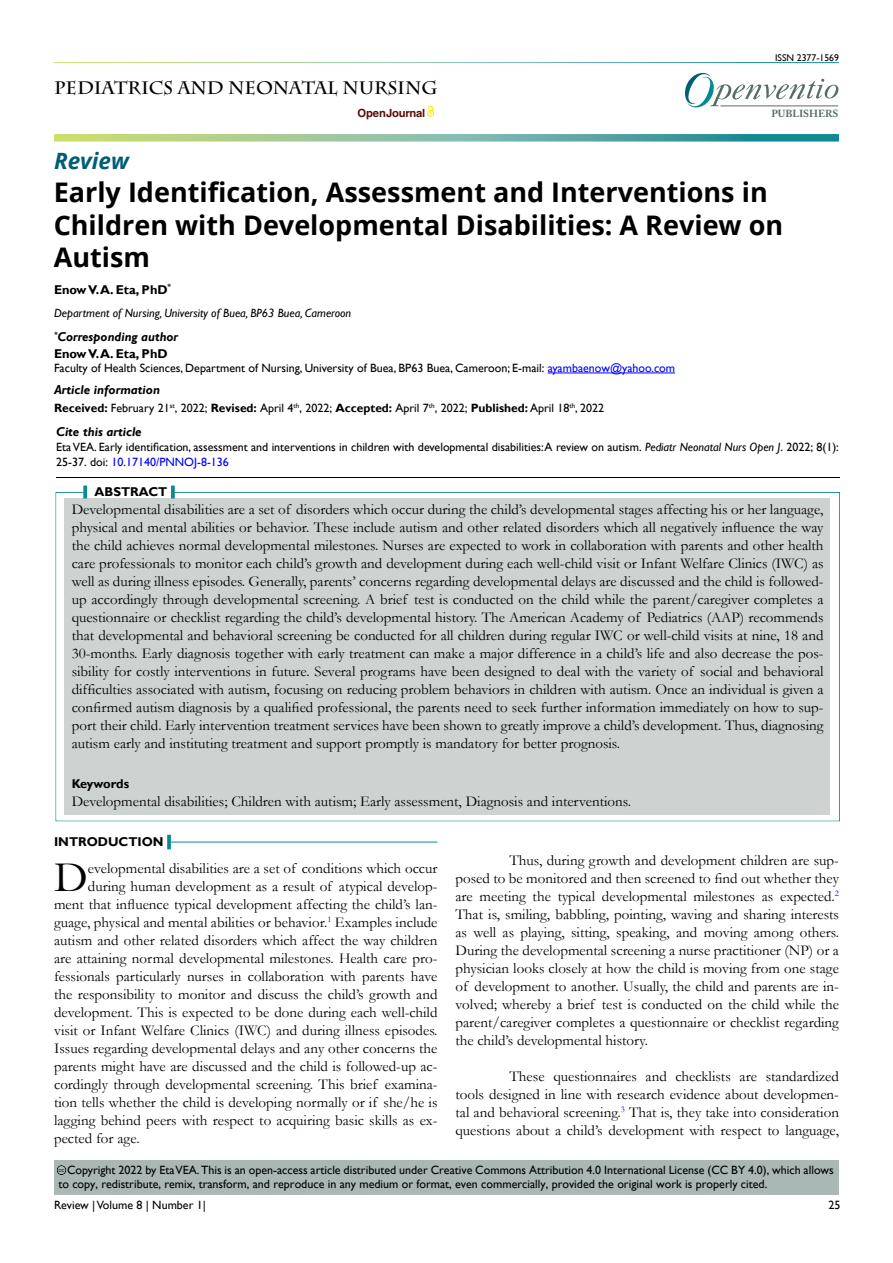
<style>
.page{position:relative;width:893px;height:1263px;background:#fff}
.page>*{position:absolute;margin:0;border:0;box-sizing:border-box;transform-origin:0 0}
.t1{font:43.8px "Garamond";color:#000}
.t2{font:700 27px/32.4px "Open Sans";color:#000}
.t3{font:italic 700 22.5px "Open Sans";color:#015d76}
.t4{font:700 18px "Charlemagne Std";color:#000}
.t5{font:15px/18px "Garamond";color:#000;text-align:justify}
.t6{font:italic 700 12.75px/16.4px "Gill Sans";color:#000}
.t7{font:700 12.75px "Gill Sans";color:#000}
.t8{font:12px/15px "Gill Sans";color:#000}
.t9{font:700 12px "Gill Sans";color:#000}
.t10{font:italic 12px "Gill Sans";color:#000}
.t11{font:700 11.25px "Helvetica LT Std";letter-spacing:-.015em;color:#580b05}
.t12{font:700 10.2px "Adobe Caslon Pro";color:#566d65}
.t13{font:9.75px "Gill Sans";color:#0a0000}
.t14{font:5.7px "Arial";color:#000}
.s1{font-style:normal}
.s2{color:#0000fa}
.s3{font-weight:400}
.s4{font-weight:400;color:#000101}
.s5{font-style:italic}
</style>
<div class="page">
<svg style="left:685px;top:73px;width:153px;height:35px"></svg>
<hr style="left:720px;top:106px;width:118px;height:1px;background:#566d65">
<svg style="left:54px;top:134px;width:785px;height:8px;background:#81ba9d"></svg>
<svg style="left:428px;top:105px;width:6px;height:11px"></svg>
<hr style="left:548px;top:373px;width:127px;height:1px;background:#0000fa">
<div style="left:43px;top:468px;width:809px;height:12px;background:#f6f1f3;opacity:.75"></div>
<div style="left:54px;top:1160px;width:785px;height:34px;background:#aab7b5"></div>
<div style="left:44px;top:1153px;width:37px;height:23px;background:#f6f1f3;opacity:.75"></div>
<div style="left:43px;top:482px;width:810px;height:340px;background:#f6f1f3;opacity:.75"></div>
<svg style="left:171px;top:486px;width:4px;height:12px"></svg>
<svg style="left:83px;top:486px;width:4px;height:12px"></svg>
<hr style="left:171px;top:842px;width:266px;height:1px;background:#0a8b93">
<svg style="left:167px;top:835px;width:4px;height:14px"></svg>
<p class="t4" style="left:54px;top:77px;width:385px">PEDIATRICS AND NEONATAL NURSING</p>
<h3 class="t3" style="left:54px;top:145px;width:76px">Review</h3>
<p class="t11" style="left:358px;top:106px;width:69px">Open Journal</p>
<p class="t13" style="left:775px;top:52px;width:65px">ISSN 2377-1569</p>
<p class="t12" style="left:771px;top:108px;width:69px">PUBLISHERS</p>
<h2 class="t2" style="left:54px;top:176px;width:731px">Early Identification, Assessment and Interventions in<br>Children with Developmental Disabilities: A Review on<br>Autism</h2>
<p class="t7" style="left:54px;top:282px;width:119px">Enow V. A. Eta, PhD<sup>*</sup></p>
<p class="t10" style="left:54px;top:306px;width:299px">Department of Nursing, University of Buea, BP63 Buea, Cameroon</p>
<p class="t6" style="left:54px;top:329px;width:126px"><sup>*</sup>Corresponding author<br><span class="s1">Enow V. A. Eta, PhD</span></p>
<p class="t8" style="left:54px;top:361px;width:623px">Faculty of Health Sciences, Department of Nursing, University of Buea, BP63 Buea, Cameroon; E-mail: <span class="s2">ayambaenow@yahoo.com</span></p>
<p class="t6" style="left:54px;top:382px;width:108px">Article information</p>
<p class="t9" style="left:54px;top:401px;width:551px">Received: <span class="s3">February 21</span><sup>st</sup><span class="s3">, 2022;</span> Revised: <span class="s3">April 4</span><sup>th</sup><span class="s3">, 2022;</span> Accepted: <span class="s4">April 7</span><sup>th</sup><span class="s4">, 2022</span><span class="s3">;</span> Published: <span class="s4">April 18</span><sup>th</sup><span class="s4">, 2022</span></p>
<p class="t6" style="left:56px;top:423px;width:87px">Cite this article</p>
<p class="t8" style="left:56px;top:440px;width:784px">Eta VEA. Early identification, assessment and interventions in children with developmental disabilities: A review on autism. <span class="s5">Pediatr Neonatal Nurs Open J</span>. 2022; 8(1):<br>25-37. doi: <span class="s2">10.17140/PNNOJ-8-136</span></p>
<p class="t7" style="left:95px;top:484px;width:74px">ABSTRACT</p>
<p class="t5" style="left:72px;top:500px;width:753px">Developmental disabilities are a set of disorders which occur during the child’s developmental stages affecting his or her language, physical and mental abilities or behavior. These include autism and other related disorders which all negatively influence the way the child achieves normal developmental milestones. Nurses are expected to work in collaboration with parents and other health care professionals to monitor each child’s growth and development during each well-child visit or Infant Welfare Clinics (IWC) as well as during illness episodes. Generally, parents’ concerns regarding developmental delays are discussed and the child is followed&shy;up accordingly through developmental screening. A brief test is conducted on the child while the parent/caregiver completes a questionnaire or checklist regarding the child’s developmental history. The American Academy of Pediatrics (AAP) recommends that developmental and behavioral screening be conducted for all children during regular IWC or well-child visits at nine, 18 and 30-months. Early diagnosis together with early treatment can make a major difference in a child’s life and also decrease the pos&shy;sibility for costly interventions in future. Several programs have been designed to deal with the variety of social and behavioral difficulties associated with autism, focusing on reducing problem behaviors in children with autism. Once an individual is given a confirmed autism diagnosis by a qualified professional, the parents need to seek further information immediately on how to sup&shy;port their child. Early intervention treatment services have been shown to greatly improve a child’s development. Thus, diagnosing autism early and instituting treatment and support promptly is mandatory for better prognosis.</p>
<p class="t7" style="left:72px;top:776px;width:59px">Keywords</p>
<p class="t5" style="left:72px;top:791px;width:561px">Developmental disabilities; Children with autism; Early assessment, Diagnosis and interventions.</p>
<p class="t7" style="left:54px;top:834px;width:111px">INTRODUCTION</p>
<h1 class="t1" style="left:54px;top:848px;width:35px">D</h1>
<p class="t5" style="left:88px;top:859px;width:351px">evelopmental disabilities are a set of conditions which occur</p>
<p class="t5" style="left:455px;top:851px;width:385px;text-indent:54px">Thus, during growth and development children are sup&shy;posed to be monitored and then screened to find out whether they are meeting the typical developmental milestones as expected.<sup>2<br></sup>That is, smiling, babbling, pointing, waving and sharing interests as well as playing, sitting, speaking, and moving among others.<br>During the developmental screening a nurse practitioner (NP) or a physician looks closely at how the child is moving from one stage of development to another. Usually, the child and parents are in&shy;volved; whereby a brief test is conducted on the child while the parent/caregiver completes a questionnaire or checklist regarding the child’s developmental history.</p>
<p class="t5" style="left:455px;top:1067px;width:385px;text-indent:54px">These questionnaires and checklists are standardized tools designed in line with research evidence about developmen&shy;tal and behavioral screening.<sup>3</sup> That is, they take into consideration questions about a child’s development with respect to language,</p>
<p class="t5" style="left:88px;top:877px;width:351px">during human development as a result of atypical develop-</p>
<p class="t5" style="left:54px;top:895px;width:385px">ment that influence typical development affecting the child’s lan-</p>
<p class="t5" style="left:54px;top:913px;width:385px">guage, physical and mental abilities or behavior.<sup>1</sup> Examples include</p>
<p class="t5" style="left:54px;top:931px;width:385px">autism and other related disorders which affect the way children</p>
<p class="t5" style="left:54px;top:949px;width:385px">are attaining normal developmental milestones. Health care pro-</p>
<p class="t5" style="left:54px;top:967px;width:385px">fessionals particularly nurses in collaboration with parents have</p>
<p class="t5" style="left:54px;top:985px;width:385px">the responsibility to monitor and discuss the child’s growth and</p>
<p class="t5" style="left:54px;top:1003px;width:385px">development. This is expected to be done during each well-child</p>
<p class="t5" style="left:54px;top:1021px;width:385px">visit or Infant Welfare Clinics (IWC) and during illness episodes.</p>
<p class="t5" style="left:54px;top:1039px;width:385px">Issues regarding developmental delays and any other concerns the</p>
<p class="t5" style="left:54px;top:1057px;width:385px">parents might have are discussed and the child is followed-up ac-</p>
<p class="t5" style="left:54px;top:1075px;width:385px">cordingly through developmental screening. This brief examina-</p>
<p class="t5" style="left:54px;top:1093px;width:385px">tion tells whether the child is developing normally or if she/he is</p>
<p class="t5" style="left:54px;top:1111px;width:385px">lagging behind peers with respect to acquiring basic skills as ex-</p>
<p class="t5" style="left:54px;top:1129px;width:87px">pected for age.</p>
<p class="t8" style="left:58px;top:1162px;width:777px;line-height:14.4px;text-indent:9px">Copyright 2022 by Eta VEA. This is an open-access article distributed under Creative Commons Attribution 4.0 International License (CC BY 4.0), which allows to copy, redistribute, remix, transform, and reproduce in any medium or format, even commercially, provided the original work is properly cited.</p>
<p class="t14" style="left:59px;top:1166px;width:7px">cc</p>
<p class="t8" style="left:54px;top:1198px;width:153px">Review | Volume 8 | Number 1|</p>
<p class="t8" style="left:828px;top:1198px;width:13px">25</p>
</div>
